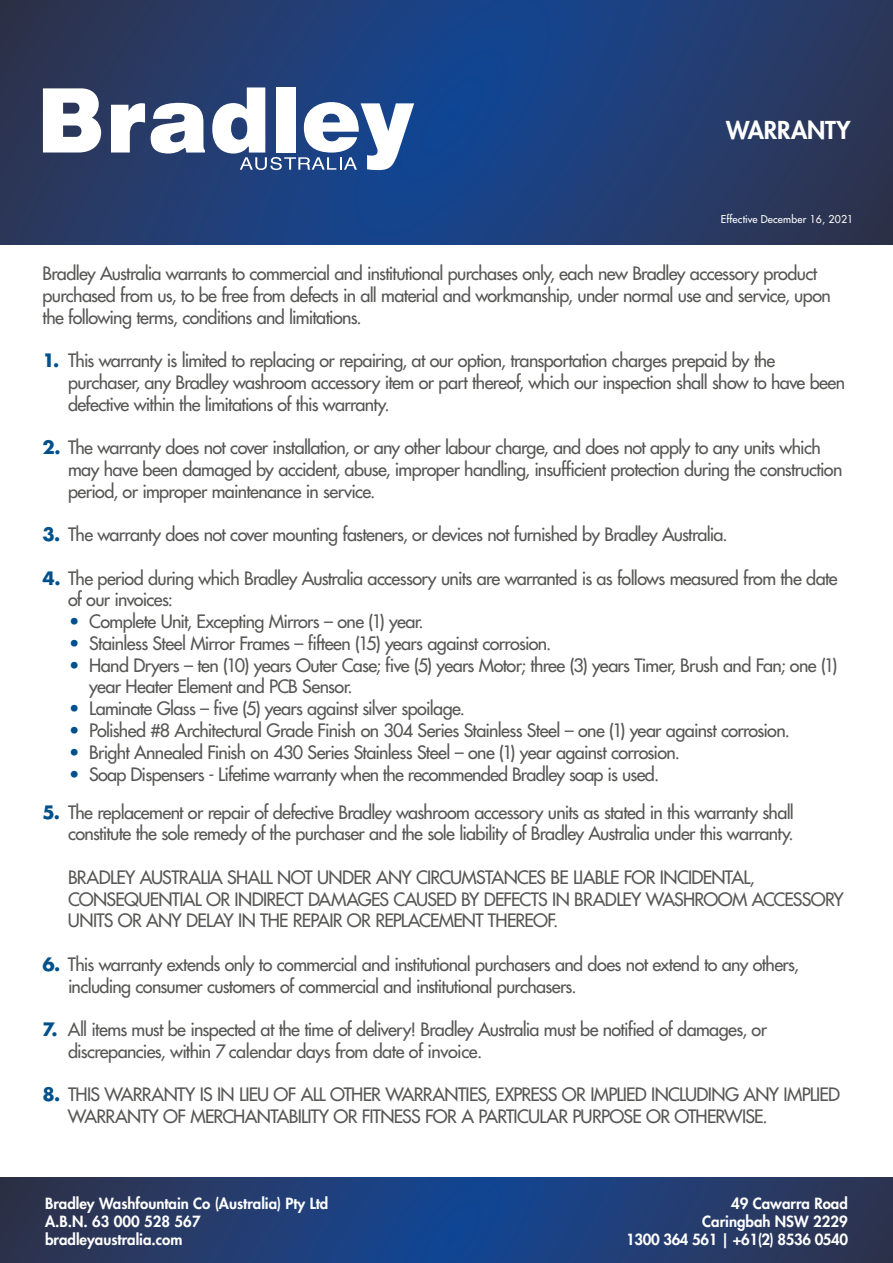
<style>
.page{position:relative;width:893px;height:1263px;background:#fff}
.page>*{position:absolute;margin:0;border:0;box-sizing:border-box;transform-origin:0 0}
.t1{font:800 24px "Futura Std";letter-spacing:-.005em;color:#fff}
.t2{font:500 18px/21.8px "Futura Std";letter-spacing:-.035em;color:#575756}
.t3{font:800 15px/18px "Futura Std";color:#fff}
.t4{font:500 10.5px "Futura Std";letter-spacing:.015em;color:#fff}
.s1{font-weight:700;color:#00508c}
</style>
<div class="page">
<img style="left:0;top:0;width:893px;height:244px">
<img style="left:0;top:1178px;width:893px;height:85px">
<svg style="left:43px;top:88px;width:58px;height:64px"></svg>
<svg style="left:111px;top:103px;width:34px;height:49px"></svg>
<svg style="left:151px;top:103px;width:54px;height:51px"></svg>
<svg style="left:212px;top:87px;width:202px;height:83px"></svg>
<h1 class="t1" style="left:726px;top:115px;width:126px">WARRANTY</h1>
<p class="t4" style="left:721px;top:212px;width:134px">Effective December 16, 2021</p>
<p class="t2" style="left:43px;top:263px;width:790px">Bradley Australia warrants to commercial and institutional purchases only, each new Bradley accessory product purchased from us, to be free from defects in all material and workmanship, under normal use and service, upon the following terms, conditions and limitations.</p>
<p class="t2" style="left:68px;top:350px;width:779px;text-indent:-25px"><span class="s1">1.</span> This warranty is limited to replacing or repairing, at our option, transportation charges prepaid by the purchaser, any Bradley washroom accessory item or part thereof, which our inspection shall show to have been defective within the limitations of this warranty.</p>
<p class="t2" style="left:68px;top:437px;width:776px;text-indent:-26px"><span class="s1">2.</span> The warranty does not cover installation, or any other labour charge, and does not apply to any units which may have been damaged by accident, abuse, improper handling, insufficient protection during the construction period, or improper maintenance in service.</p>
<p class="t2" style="left:43px;top:524px;width:687px"><span class="s1">3.</span> The warranty does not cover mounting fasteners, or devices not furnished by Bradley Australia.</p>
<p class="t2" style="left:68px;top:567px;width:771px;text-indent:-25px"><span class="s1">4.</span> The period during which Bradley Australia accessory units are warranted is as follows measured from the date of our invoices:</p>
<p class="t2" style="left:68px;top:611px;width:357px"><span class="s1">•</span> Complete Unit, Excepting Mirrors – one (1) year.</p>
<p class="t2" style="left:68px;top:632px;width:485px"><span class="s1">•</span> Stainless Steel Mirror Frames – fifteen (15) years against corrosion.</p>
<p class="t2" style="left:89px;top:654px;width:749px;text-indent:-21px"><span class="s1">•</span> Hand Dryers – ten (10) years Outer Case; five (5) years Motor; three (3) years Timer, Brush and Fan; one (1) year Heater Element and PCB Sensor.</p>
<p class="t2" style="left:68px;top:698px;width:398px"><span class="s1">•</span> Laminate Glass – five (5) years against silver spoilage.</p>
<p class="t2" style="left:68px;top:719px;width:723px"><span class="s1">•</span> Polished #8 Architectural Grade Finish on 304 Series Stainless Steel – one (1) year against corrosion.</p>
<p class="t2" style="left:68px;top:741px;width:613px"><span class="s1">•</span> Bright Annealed Finish on 430 Series Stainless Steel – one (1) year against corrosion.</p>
<p class="t2" style="left:68px;top:763px;width:593px"><span class="s1">•</span> Soap Dispensers - Lifetime warranty when the recommended Bradley soap is used.</p>
<p class="t2" style="left:42px;top:801px;width:753px;text-align:right"><span class="s1">5.</span> The replacement or repair of defective Bradley washroom accessory units as stated in this warranty shall constitute the sole remedy of the purchaser and the sole liability of Bradley Australia under this warranty.</p>
<p class="t2" style="left:68px;top:866px;width:777px">BRADLEY AUSTRALIA SHALL NOT UNDER ANY CIRCUMSTANCES BE LIABLE FOR INCIDENTAL,<br>CONSEQUENTIAL OR INDIRECT DAMAGES CAUSED BY DEFECTS IN BRADLEY WASHROOM ACCESSORY<br>UNITS OR ANY DELAY IN THE REPAIR OR REPLACEMENT THEREOF.</p>
<p class="t2" style="left:68px;top:953px;width:732px;text-indent:-26px"><span class="s1">6.</span> This warranty extends only to commercial and institutional purchasers and does not extend to any others, including consumer customers of commercial and institutional purchasers.</p>
<p class="t2" style="left:68px;top:1019px;width:700px;text-indent:-26px"><span class="s1">7.</span> All items must be inspected at the time of delivery! Bradley Australia must be notified of damages, or discrepancies, within 7 calendar days from date of invoice.</p>
<p class="t2" style="left:68px;top:1084px;width:774px;text-indent:-25px"><span class="s1">8.</span> THIS WARRANTY IS IN LIEU OF ALL OTHER WARRANTIES, EXPRESS OR IMPLIED INCLUDING ANY IMPLIED<br>WARRANTY OF MERCHANTABILITY OR FITNESS FOR A PARTICULAR PURPOSE OR OTHERWISE.</p>
<p class="t3" style="left:45px;top:1194px;width:285px">Bradley Washfountain Co (Australia) Pty Ltd<br>A.B.N. 63 000 528 567 bradleyaustralia.com</p>
<p class="t3" style="left:626px;top:1194px;width:224px;text-align:right">49 Cawarra Road<br>Caringbah NSW 2229<br>1300 364 561 | +61(2) 8536 0540</p>
</div>
